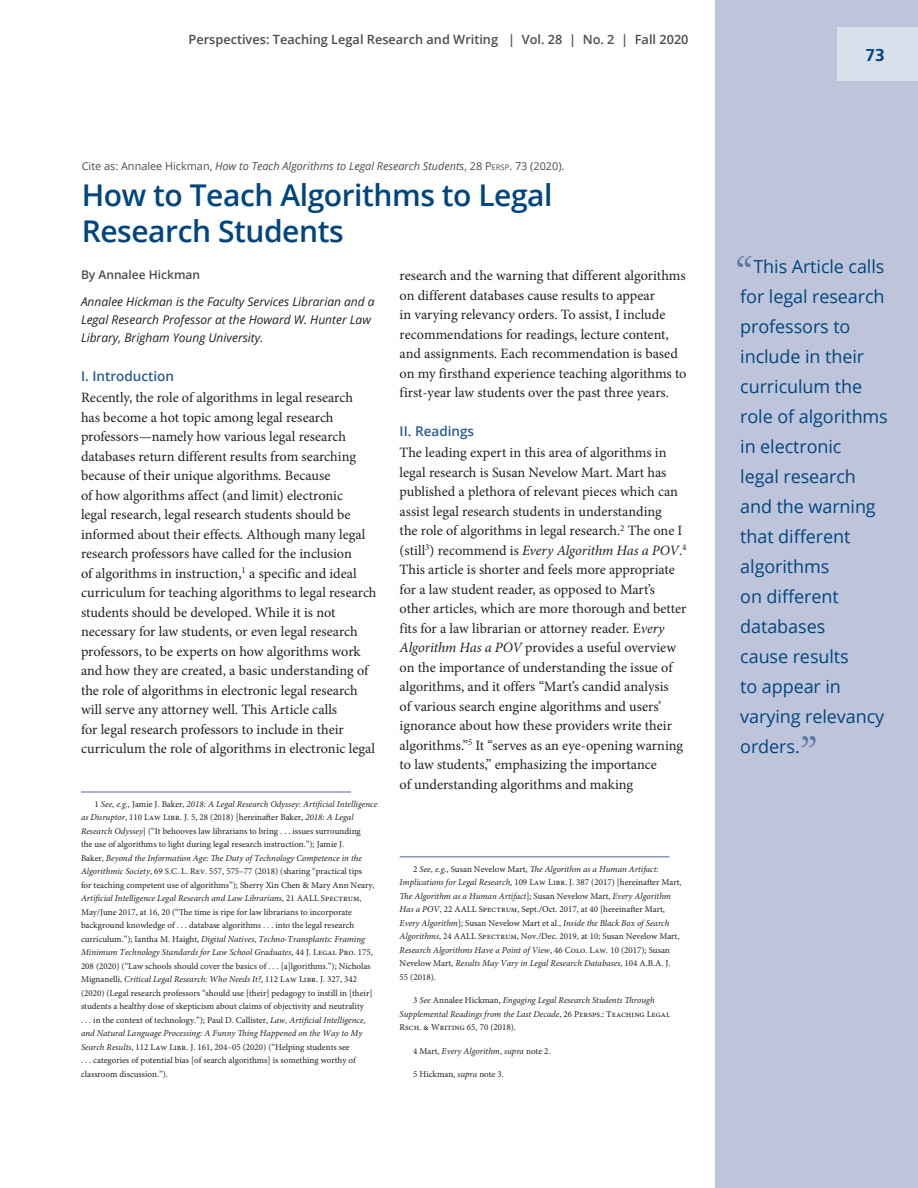
<style>
.page{position:relative;width:918px;height:1188px;background:#fff}
.page>*{position:absolute;margin:0;border:0;box-sizing:border-box;transform-origin:0 0}
.Pull_Quote_Text{font:42px "EB Garamond SC";color:#5f77a5}
.Body_-_Article_Heade{font:600 30px/36px "Open Sans";letter-spacing:-.015em;color:#01457f}
.Pull_Quote_Text-2{font:18px/30px "Open Sans";letter-spacing:-.005em;color:#01457f}
.t1{font:700 18px "Carto Gothic Std";color:#01457f}
.Body_-_Main_Text{font:14.25px/19.5px "Minion Pro";color:#231f20}
.Heading_1{font:600 13.5px "Open Sans";color:#2a5b91}
.t2{font:600 12.75px "Open Sans";color:#4b4c4d}
.Body_-_Article_Autho{font:italic 12px/18px "Open Sans";color:#231f20}
.Body_-_Article_Autho-2{font:600 12px "Open Sans";color:#4b4c4d}
.Body_-_Cite_As{font:italic 10.8px "Open Sans";color:#4b4c4d}
.Footnote_Text{font:9px/13.5px "Minion Pro";color:#231f20}
.Footnote_Text-2{font:italic 9px/13.5px "Minion Pro";color:#231f20}
.s1{font-style:normal}
.s2{font-style:normal;font-size:7.65px}
.s3{font-style:italic}
</style>
<div class="page">
<div style="left:716px;top:0;width:202px;height:1188px;background:#bec5db"></div>
<div style="left:837px;top:27px;width:81px;height:54px;background:#dbe1ec"></div>
<hr style="left:81px;top:791px;width:270px;height:2px;background:#899abf">
<hr style="left:400px;top:856px;width:270px;height:2px;background:#899abf">
<h3 class="t2" style="left:189px;top:31px;width:501px">Perspectives: Teaching Legal Research and Writing | Vol. 28 | No. 2 | Fall 2020</h3>
<p class="Body_-_Cite_As" style="left:82px;top:159px;width:484px"><span class="s1">Cite as: Annalee Hickman,</span> How to Teach Algorithms to Legal Research Students<span class="s1">, 28</span> <span class="s1">P</span><span class="s2">ERSP</span><span class="s1">. 73 (2020).</span></p>
<p class="Body_-_Article_Heade" style="left:82px;top:177px;width:472px">How to Teach Algorithms to Legal<br>Research Students</p>
<p class="Body_-_Article_Autho-2" style="left:81px;top:267px;width:121px">By Annalee Hickman</p>
<p class="Body_-_Article_Autho" style="left:81px;top:293px;width:295px">Annalee Hickman is the Faculty Services Librarian and a<br>Legal Research Professor at the Howard W. Hunter Law<br>Library, Brigham Young University.</p>
<p class="Heading_1" style="left:81px;top:367px;width:94px">I. Introduction</p>
<p class="Body_-_Main_Text" style="left:81px;top:388px;width:297px">Recently, the role of algorithms in legal research<br>has become a hot topic among legal research professors—namely how various legal research databases return different results from searching because of their unique algorithms. Because<br>of how algorithms affect (and limit) electronic<br>legal research, legal research students should be informed about their effects. Although many legal research professors have called for the inclusion<br>of algorithms in instruction,<sup>1</sup> a specific and ideal curriculum for teaching algorithms to legal research students should be developed. While it is not necessary for law students, or even legal research professors, to be experts on how algorithms work and how they are created, a basic understanding of the role of algorithms in electronic legal research will serve any attorney well. This Article calls<br>for legal research professors to include in their curriculum the role of algorithms in electronic legal</p>
<p class="Footnote_Text" style="left:81px;top:797px;width:298px;text-indent:14px">1 <span class="s3">See</span>, <span class="s3">e.g.</span>, Jamie J. Baker, <span class="s3">2018: A Legal Research Odyssey: Artificial Intelligence as Disruptor</span>, 110 Law Libr. J. 5, 28 (2018) [hereinafter Baker, <span class="s3">2018: A Legal Research Odyssey</span>] (“It behooves law librarians to bring . . . issues surrounding<br>the use of algorithms to light during legal research instruction.”); Jamie J.<br>Baker, <span class="s3">Beyond the Information Age: The Duty of Technology Competence in the Algorithmic Society</span>, 69 S.C. L. Rev. 557, 575–77 (2018) (sharing “practical tips<br>for teaching competent use of algorithms”); Sherry Xin Chen &amp; Mary Ann Neary, <span class="s3">Artificial Intelligence Legal Research and Law Librarians</span>, 21 AALL Spectrum, May/June 2017, at 16, 20 (“The time is ripe for law librarians to incorporate background knowledge of . . . database algorithms . . . into the legal research curriculum.”); Iantha M. Haight, <span class="s3">Digital Natives</span>, <span class="s3">Techno-Transplants: Framing Minimum Technology Standards for Law School Graduates</span>, 44 J. Legal Pro. 175, 208 (2020) (“Law schools should cover the basics of . . . [a]lgorithms.”); Nicholas Mignanelli, <span class="s3">Critical Legal Research: Who Needs It?</span>, 112 Law Libr. J. 327, 342 (2020) (Legal research professors “should use [their] pedagogy to instill in [their] students a healthy dose of skepticism about claims of objectivity and neutrality<br>. . . in the context of technology.”); Paul D. Callister, <span class="s3">Law, Artificial Intelligence, and Natural Language Processing: A Funny Thing Happened on the Way to My Search Results</span>, 112 Law Libr. J. 161, 204–05 (2020) (“Helping students see<br>. . . categories of potential bias [of search algorithms] is something worthy of classroom discussion.”).</p>
<p class="Body_-_Main_Text" style="left:400px;top:266px;width:288px">research and the warning that different algorithms on different databases cause results to appear<br>in varying relevancy orders. To assist, I include recommendations for readings, lecture content, and assignments. Each recommendation is based on my firsthand experience teaching algorithms to first-year law students over the past three years.</p>
<p class="Heading_1" style="left:400px;top:422px;width:76px">II. Readings</p>
<p class="Body_-_Main_Text" style="left:400px;top:443px;width:288px">The leading expert in this area of algorithms in legal research is Susan Nevelow Mart. Mart has published a plethora of relevant pieces which can assist legal research students in understanding<br>the role of algorithms in legal research.<sup>2</sup> The one I (still<sup>3</sup>) recommend is <span class="s3">Every Algorithm Has a POV</span>.<sup>4<br></sup>This article is shorter and feels more appropriate for a law student reader, as opposed to Mart’s other articles, which are more thorough and better fits for a law librarian or attorney reader. E<span class="s3">very Algorithm Has a POV</span> provides a useful overview on the importance of understanding the issue of algorithms, and it offers “Mart’s candid analysis<br>of various search engine algorithms and users’ ignorance about how these providers write their algorithms.”<sup>5</sup> It “serves as an eye-opening warning to law students,” emphasizing the importance<br>of understanding algorithms and making</p>
<p class="Footnote_Text" style="left:400px;top:862px;width:283px;text-indent:14px">2 <span class="s3">See</span>, <span class="s3">e.g.</span>, Susan Nevelow Mart, <span class="s3">The Algorithm as a Human Artifact:<br>Implications for Legal Research</span>, 109 Law Libr. J. 387 (2017) [hereinafter Mart, <span class="s3">The Algorithm as a Human Artifact</span>]; Susan Nevelow Mart, <span class="s3">Every Algorithm Has a POV</span>, 22 AALL Spectrum, Sept./Oct. 2017, at 40 [hereinafter Mart, <span class="s3">Every Algorithm</span>]; Susan Nevelow Mart et al., <span class="s3">Inside the Black Box of Search Algorithms</span>, 24 AALL Spectrum, Nov./Dec. 2019, at 10; Susan Nevelow Mart, <span class="s3">Research Algorithms Have a Point of View</span>, 46 Colo. Law. 10 (2017); Susan Nevelow Mart, <span class="s3">Results May Vary in Legal Research Databases</span>, 104 A.B.A. J.<br>55 (2018).</p>
<p class="Footnote_Text-2" style="left:400px;top:994px;width:272px;text-indent:14px"><span class="s1">3</span> See <span class="s1">Annalee Hickman,</span> Engaging Legal Research Students Through<br>Supplemental Readings from the Last Decade<span class="s1">, 26 Persps.: Teaching Legal<br>Rsch. &amp; Writing 65, 70 (2018).</span></p>
<p class="Footnote_Text-2" style="left:413px;top:1044px;width:139px"><span class="s1">4 Mart,</span> Every Algorithm<span class="s1">,</span> supra <span class="s1">note 2.</span></p>
<p class="Footnote_Text" style="left:413px;top:1067px;width:92px">5 Hickman, <span class="s3">supra</span> note 3.</p>
<h3 class="t1" style="left:866px;top:44px;width:21px">73</h3>
<p class="Pull_Quote_Text" style="left:736px;top:241px;width:19px">“</p>
<p class="Pull_Quote_Text-2" style="left:740px;top:251px;width:149px;text-indent:13px">This Article calls for legal research professors to include in their curriculum the role of algorithms in electronic<br>legal research and the warning that different algorithms<br>on different databases<br>cause results<br>to appear in varying relevancy orders.</p>
<p class="Pull_Quote_Text" style="left:800px;top:721px;width:19px">”</p>
</div>
